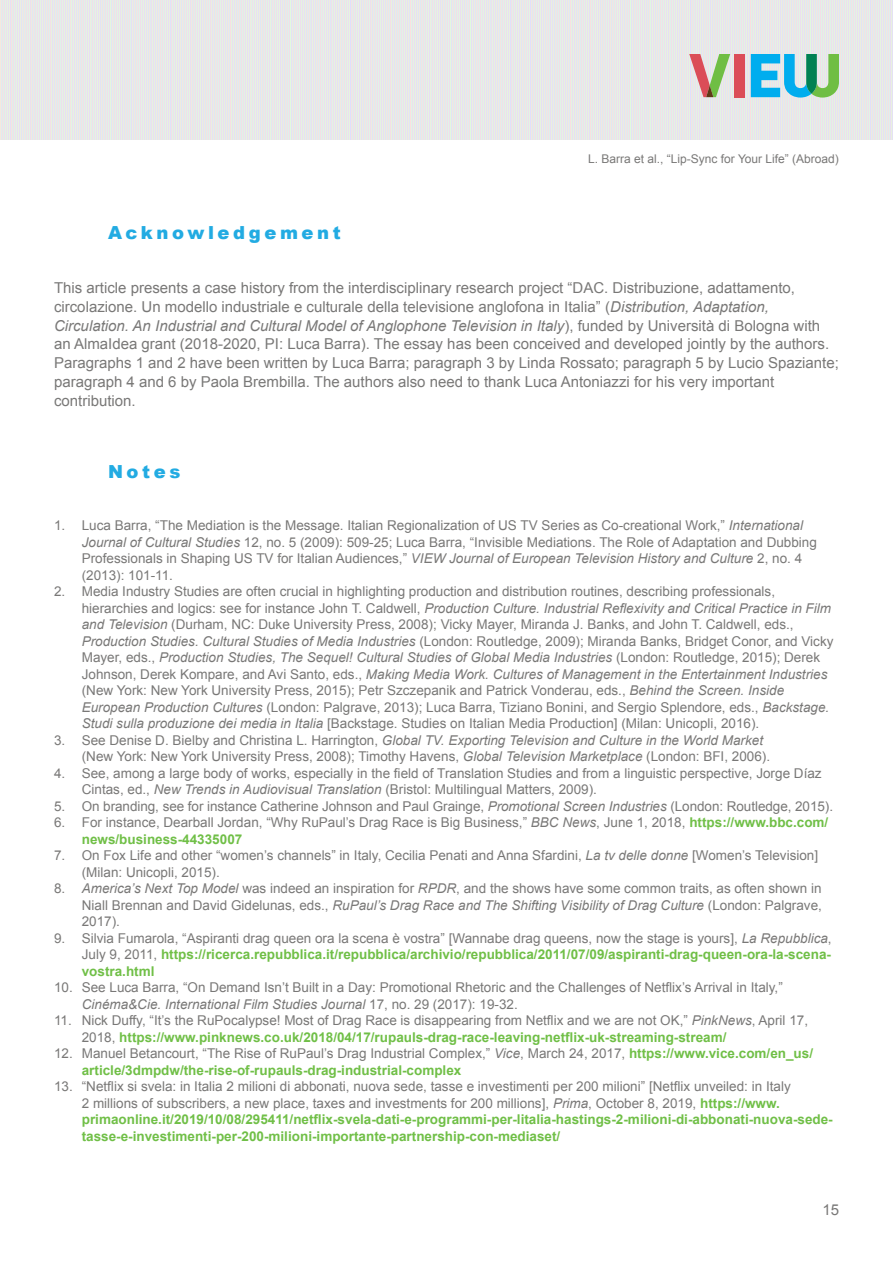
<style>
.page{position:relative;width:893px;height:1263px;background:#fff}
.page>*{position:absolute;margin:0;border:0;box-sizing:border-box;transform-origin:0 0}
.A_head{font:900 18px "Arial";letter-spacing:.2em;color:#22abe2}
.Body_text_first{font:15px/18.8px "Arial";color:#797877}
.Notes{font:13.5px/16.5px "Arial";color:#797877}
.Notes-2{font:700 13.5px/16.5px "Arial";color:#70bf47}
.t1{font:12px "Arial";color:#797877}
.s1{font-style:italic}
.s2{font-weight:700;color:#70bf47}
.s3{font-weight:400;color:#797877}
.s4{font-weight:400;font-style:italic;color:#797877}
</style>
<div class="page">
<img style="left:0;top:0;width:893px;height:140px">
<div style="left:734px;top:54px;width:10px;height:43px;background:#db4d58"></div>
<svg style="left:751px;top:54px;width:88px;height:44px;background:#64c0c4"></svg>
<svg style="left:689px;top:54px;width:41px;height:43px;background:#c5b69c"></svg>
<p class="t1" style="left:588px;top:151px;width:252px">L. Barra et al., “Lip-Sync for Your Life” (Abroad)</p>
<p class="A_head" style="left:108px;top:220px;width:234px">Acknowledgement</p>
<p class="Body_text_first" style="left:54px;top:279px;width:786px">This article presents a case history from the interdisciplinary research project “DAC. Distribuzione, adattamento, circolazione. Un modello industriale e culturale della televisione anglofona in Italia” (<span class="s1">Distribution, Adaptation, Circulation. An Industrial and Cultural Model of Anglophone Television in Italy</span>), funded by Università di Bologna with an AlmaIdea grant (2018-2020, PI: Luca Barra). The essay has been conceived and developed jointly by the authors.<br>Paragraphs 1 and 2 have been written by Luca Barra; paragraph 3 by Linda Rossato; paragraph 5 by Lucio Spaziante; paragraph 4 and 6 by Paola Brembilla. The authors also need to thank Luca Antoniazzi for his very important contribution.</p>
<p class="A_head" style="left:108px;top:459px;width:74px">Notes</p>
<p class="Notes" style="left:82px;top:517px;width:737px;text-indent:-28px">1. Luca Barra, “The Mediation is the Message. Italian Regionalization of US TV Series as Co-creational Work,” <span class="s1">International Journal of Cultural Studies</span> 12, no. 5 (2009): 509-25; Luca Barra, “Invisible Mediations. The Role of Adaptation and Dubbing Professionals in Shaping US TV for Italian Audiences,” <span class="s1">VIEW Journal of European Television History and Culture</span> 2, no. 4 (2013): 101-11.</p>
<p class="Notes" style="left:82px;top:583px;width:753px;text-indent:-28px">2. Media Industry Studies are often crucial in highlighting production and distribution routines, describing professionals, hierarchies and logics: see for instance John T. Caldwell, <span class="s1">Production Culture. Industrial Reflexivity and Critical Practice in Film and Television</span> (Durham, NC: Duke University Press, 2008); Vicky Mayer, Miranda J. Banks, and John T. Caldwell, eds., <span class="s1">Production Studies. Cultural Studies of Media Industries</span> (London: Routledge, 2009); Miranda Banks, Bridget Conor, and Vicky Mayer, eds., <span class="s1">Production Studies, The Sequel! Cultural Studies of Global Media Industries</span> (London: Routledge, 2015); Derek Johnson, Derek Kompare, and Avi Santo, eds., <span class="s1">Making Media Work. Cultures of Management in the Entertainment Industries </span>(New York: New York University Press, 2015); Petr Szczepanik and Patrick Vonderau, eds., <span class="s1">Behind the Screen. Inside European Production Cultures</span> (London: Palgrave, 2013); Luca Barra, Tiziano Bonini, and Sergio Splendore, eds., <span class="s1">Backstage.<br>Studi sulla produzione dei media in Italia</span> [Backstage. Studies on Italian Media Production] (Milan: Unicopli, 2016).</p>
<p class="Notes" style="left:82px;top:732px;width:690px;text-indent:-28px">3. See Denise D. Bielby and Christina L. Harrington, <span class="s1">Global TV. Exporting Television and Culture in the World Market </span>(New York: New York University Press, 2008); Timothy Havens, <span class="s1">Global Television Marketplace</span> (London: BFI, 2006).</p>
<p class="Notes" style="left:82px;top:765px;width:741px;text-indent:-28px">4. See, among a large body of works, especially in the field of Translation Studies and from a linguistic perspective, Jorge Díaz<br>Cintas, ed., <span class="s1">New Trends in Audiovisual Translation</span> (Bristol: Multilingual Matters, 2009).</p>
<p class="Notes" style="left:54px;top:798px;width:781px">5. On branding, see for instance Catherine Johnson and Paul Grainge, <span class="s1">Promotional Screen Industries</span> (London: Routledge, 2015).</p>
<p class="Notes" style="left:82px;top:814px;width:748px;text-indent:-28px">6. For instance, Dearball Jordan, “Why RuPaul’s Drag Race is Big Business,” <span class="s1">BBC News</span>, June 1, 2018, <span class="s2">https://www.bbc.com/ news/business-44335007</span></p>
<p class="Notes" style="left:82px;top:847px;width:738px;text-indent:-28px">7. On Fox Life and other “women’s channels” in Italy, Cecilia Penati and Anna Sfardini, <span class="s1">La tv delle donne</span> [Women’s Television] (Milan: Unicopli, 2015).</p>
<p class="Notes" style="left:82px;top:880px;width:742px;text-align:justify;text-indent:-28px">8. <span class="s1">America’s Next Top Model</span> was indeed an inspiration for <span class="s1">RPDR</span>, and the shows have some common traits, as often shown in Niall Brennan and David Gidelunas, eds., <span class="s1">RuPaul’s Drag Race and The Shifting Visibility of Drag Culture</span> (London: Palgrave, 2017).</p>
<p class="Notes-2" style="left:82px;top:930px;width:751px;text-align:justify;text-indent:-28px"><span class="s3">9. Silvia Fumarola, “Aspiranti drag queen ora la scena è vostra” [Wannabe drag queens, now the stage is yours],</span> <span class="s4">La Repubblica</span><span class="s3">, July 9, 2011,</span> https://ricerca.repubblica.it/repubblica/archivio/repubblica/2011/07/09/aspiranti-drag-queen-ora-la-scena&shy;vostra.html</p>
<p class="Notes" style="left:82px;top:979px;width:703px;text-indent:-28px">10. See Luca Barra, “On Demand Isn’t Built in a Day: Promotional Rhetoric and the Challenges of Netflix’s Arrival in Italy,”<br><span class="s1">Cinéma&amp;Cie. International Film Studies Journal</span> 17, no. 29 (2017): 19-32.</p>
<p class="Notes" style="left:82px;top:1012px;width:728px;text-indent:-28px">11. Nick Duffy, “It’s the RuPocalypse! Most of Drag Race is disappearing from Netflix and we are not OK,” <span class="s1">PinkNews</span>, April 17,<br>2018, <span class="s2">https://www.pinknews.co.uk/2018/04/17/rupauls-drag-race-leaving-netflix-uk-streaming-stream/</span></p>
<p class="Notes-2" style="left:82px;top:1046px;width:733px;text-indent:-28px"><span class="s3">12. Manuel Betancourt, “The Rise of RuPaul’s Drag Industrial Complex,”</span> <span class="s4">Vice</span><span class="s3">, March 24, 2017,</span> https://www.vice.com/en_us/ article/3dmpdw/the-rise-of-rupauls-drag-industrial-complex</p>
<p class="Notes-2" style="left:82px;top:1079px;width:752px;text-indent:-28px"><span class="s3">13. “Netflix si svela: in Italia 2 milioni di abbonati, nuova sede, tasse e investimenti per 200 milioni” [Netflix unveiled: in Italy<br>2 millions of subscribers, a new place, taxes and investments for 200 millions],</span> <span class="s4">Prima</span><span class="s3">, October 8, 2019,</span> https://www. primaonline.it/2019/10/08/295411/netflix-svela-dati-e-programmi-per-litalia-hastings-2-milioni-di-abbonati-nuova-sede&shy;tasse-e-investimenti-per-200-milioni-importante-partnership-con-mediaset/</p>
<p class="Body_text_first" style="left:822px;top:1201px;width:18px">15</p>
</div>
